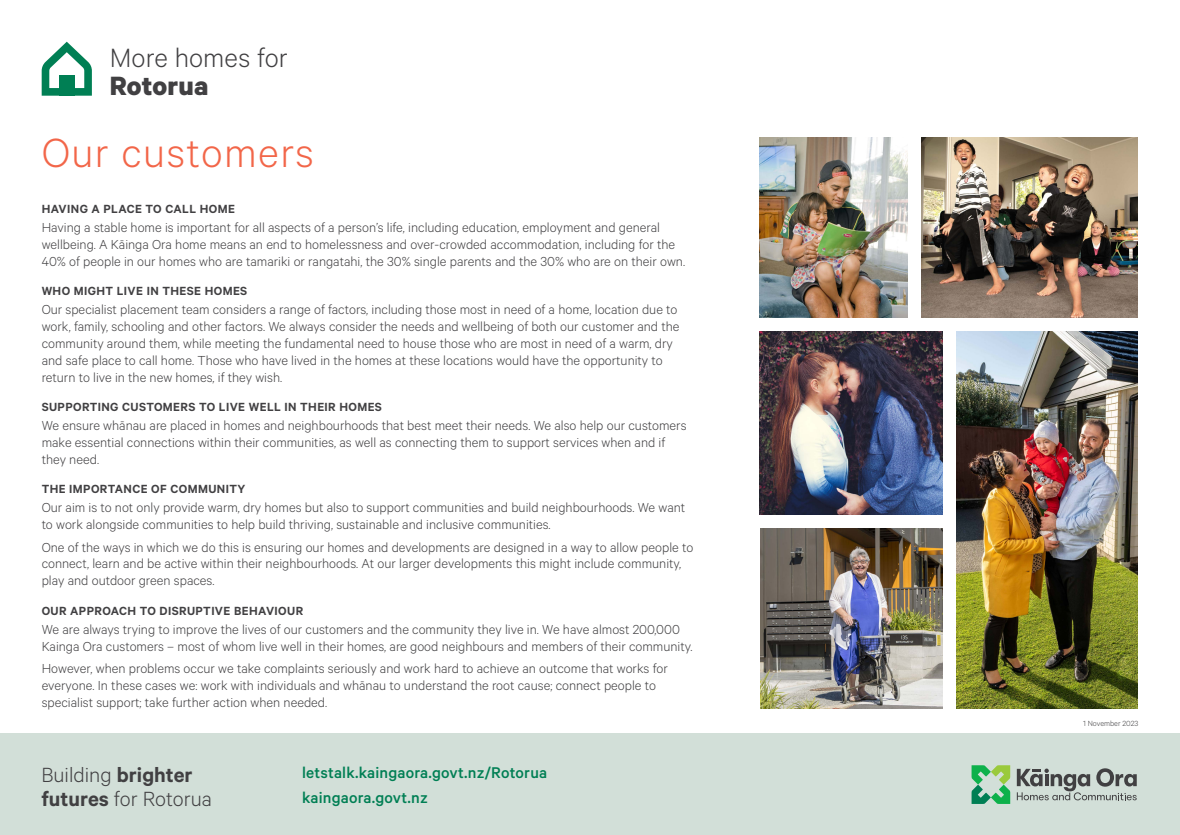
<style>
.page{position:relative;width:1180px;height:835px;background:#fff}
.page>*{position:absolute;margin:0;border:0;box-sizing:border-box;transform-origin:0 0}
.t1{font:300 45.85px "Calibre";letter-spacing:.03em;color:#f26649}
.t2{font:300 29.75px "Calibre";color:#414042}
.t3{font:700 29.75px "Calibre";letter-spacing:.005em;color:#414042}
.t4{font:300 23.1px/23.8px "Calibre";color:#414042}
.t5{font:500 17.5px/25.3px "Calibre";letter-spacing:.01em;color:#007f54}
.t6{font:300 14.7px/16.8px "Calibre";color:#414042}
.t7{font:600 13.3px "Calibre";letter-spacing:.03em;color:#414042}
.t8{font:300 8.4px "Calibre";color:#414042}
.s1{font-weight:600}
</style>
<div class="page">
<svg style="left:42px;top:42px;width:50px;height:54px"></svg>
<div style="left:59px;top:75px;width:8px;height:21px;background:#007f54"></div>
<div style="left:67px;top:75px;width:7px;height:21px;background:#007f54"></div>
<img style="left:921px;top:137px;width:217px;height:180px">
<img style="left:760px;top:528px;width:182px;height:180px">
<img style="left:759px;top:331px;width:183px;height:183px">
<img style="left:956px;top:331px;width:182px;height:377px">
<img style="left:759px;top:137px;width:148px;height:180px">
<div style="left:0;top:733px;width:1180px;height:101px;background:#d2dfd8"></div>
<svg style="left:971px;top:765px;width:39px;height:38px"></svg>
<svg style="left:1017px;top:768px;width:119px;height:32px"></svg>
<h2 class="t2" style="left:110px;top:40px;width:180px">More homes for</h2>
<h2 class="t3" style="left:110px;top:68px;width:100px">Rotorua</h2>
<h1 class="t1" style="left:42px;top:126px;width:274px">Our customers</h1>
<p class="t7" style="left:42px;top:201px;width:195px">HAVING A PLACE TO CALL HOME</p>
<p class="t6" style="left:42px;top:218px;width:645px">Having a stable home is important for all aspects of a person’s life, including education, employment and general wellbeing. A Kāinga Ora home means an end to homelessness and over-crowded accommodation, including for the<br>40% of people in our homes who are tamariki or rangatahi, the 30% single parents and the 30% who are on their own.</p>
<p class="t7" style="left:42px;top:283px;width:207px">WHO MIGHT LIVE IN THESE HOMES</p>
<p class="t6" style="left:42px;top:300px;width:639px">Our specialist placement team considers a range of factors, including those most in need of a home, location due to work, family, schooling and other factors. We always consider the needs and wellbeing of both our customer and the community around them, while meeting the fundamental need to house those who are most in need of a warm, dry and safe place to call home. Those who have lived in the homes at these locations would have the opportunity to return to live in the new homes, if they wish.</p>
<p class="t7" style="left:42px;top:399px;width:342px">SUPPORTING CUSTOMERS TO LIVE WELL IN THEIR HOMES</p>
<p class="t6" style="left:42px;top:416px;width:646px">We ensure whānau are placed in homes and neighbourhoods that best meet their needs. We also help our customers make essential connections within their communities, as well as connecting them to support services when and if they need.</p>
<p class="t7" style="left:42px;top:481px;width:205px">THE IMPORTANCE OF COMMUNITY</p>
<p class="t6" style="left:42px;top:498px;width:645px">Our aim is to not only provide warm, dry homes but also to support communities and build neighbourhoods. We want to work alongside communities to help build thriving, sustainable and inclusive communities.</p>
<p class="t6" style="left:42px;top:538px;width:653px">One of the ways in which we do this is ensuring our homes and developments are designed in a way to allow people to connect, learn and be active within their neighbourhoods. At our larger developments this might include community, play and outdoor green spaces.</p>
<p class="t7" style="left:42px;top:602px;width:263px">OUR APPROACH TO DISRUPTIVE BEHAVIOUR</p>
<p class="t6" style="left:42px;top:620px;width:652px">We are always trying to improve the lives of our customers and the community they live in. We have almost 200,000<br>Kainga Ora customers – most of whom live well in their homes, are good neighbours and members of their community.</p>
<p class="t6" style="left:42px;top:659px;width:627px">However, when problems occur we take complaints seriously and work hard to achieve an outcome that works for everyone. In these cases we: work with individuals and whānau to understand the root cause; connect people to specialist support; take further action when needed.</p>
<h3 class="t4" style="left:41px;top:761px;width:172px">Building <span class="s1">brighter futures</span> for Rotorua</h3>
<p class="t5" style="left:302px;top:759px;width:247px">letstalk.kaingaora.govt.nz/Rotorua kaingaora.govt.nz</p>
<p class="t8" style="left:1083px;top:718px;width:57px">1 November 2023</p>
</div>
